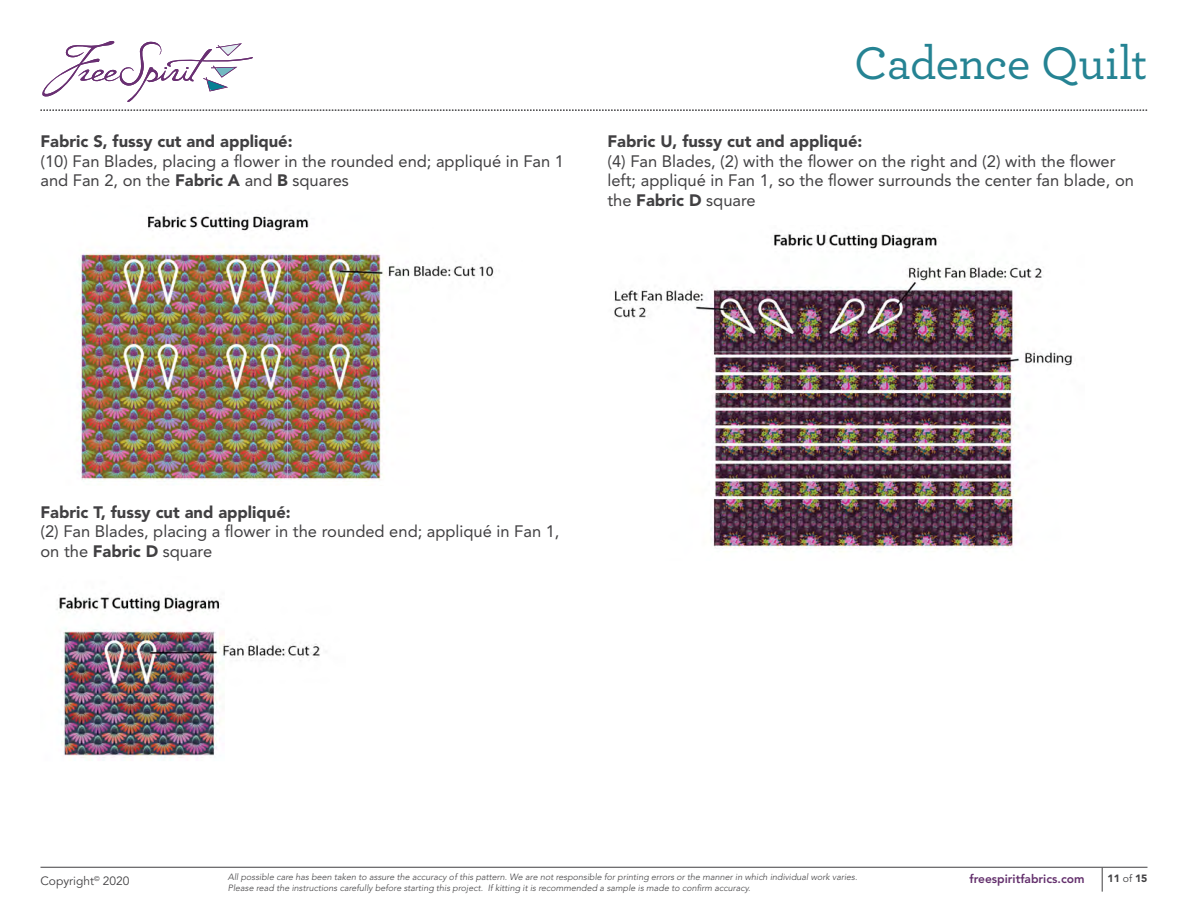
<style>
.page{position:relative;width:1188px;height:918px;background:#fff}
.page>*{position:absolute;margin:0;border:0;box-sizing:border-box;transform-origin:0 0}
.t1{font:500 48px "Archer";letter-spacing:-.01em;color:#258393}
.BODY{font:16.5px/19.5px "Avenir LT Std";color:#414042}
.BODY-2{font:900 16.5px "Avenir LT Std";color:#414042}
.t2{font:800 12px "Avenir LT Std";color:#632f6c}
.t3{font:12px "Avenir LT Std";color:#414042}
.t4{font:900 10.5px "Avenir LT Std";color:#414042}
.t5{font:italic 300 9px "Avenir LT Std";color:#414042}
.s1{font-weight:900}
.s2{font-weight:400}
</style>
<div class="page">
<svg style="left:1102px;top:868px;width:1px;height:24px"></svg>
<hr style="left:40px;top:867px;width:1108px;height:1px;background:#414042">
<svg style="left:42px;top:41px;width:211px;height:61px"></svg>
<svg style="left:40px;top:110px;width:1108px;height:1px"></svg>
<img style="left:79px;top:216px;width:415px;height:266px">
<img style="left:56px;top:596px;width:264px;height:165px">
<img style="left:614px;top:232px;width:458px;height:320px">
<p class="BODY-2" style="left:40px;top:132px;width:254px">Fabric S, fussy cut and appliqué:</p>
<p class="BODY" style="left:40px;top:152px;width:525px">(10) Fan Blades, placing a flower in the rounded end; appliqué in Fan 1 and Fan 2, on the <span class="s1">Fabric A</span> and <span class="s1">B</span> squares</p>
<h1 class="t1" style="left:854px;top:28px;width:295px">Cadence Quilt</h1>
<p class="BODY-2" style="left:608px;top:132px;width:256px">Fabric U, fussy cut and appliqué:</p>
<p class="BODY" style="left:608px;top:152px;width:528px">(4) Fan Blades, (2) with the flower on the right and (2) with the flower left; appliqué in Fan 1, so the flower surrounds the center fan blade, on the <span class="s1">Fabric D</span> square</p>
<p class="BODY-2" style="left:40px;top:502px;width:252px">Fabric T, fussy cut and appliqué:</p>
<p class="BODY" style="left:40px;top:522px;width:521px">(2) Fan Blades, placing a flower in the rounded end; appliqué in Fan 1, on the <span class="s1">Fabric D</span> square</p>
<p class="t3" style="left:40px;top:874px;width:91px">Copyright<sup>©</sup> 2020</p>
<p class="t5" style="left:228px;top:872px;width:631px">All possible care has been taken to assure the accuracy of this pattern. We are not responsible for printing errors or the manner in which individual work varies.</p>
<p class="t2" style="left:969px;top:872px;width:117px">freespiritfabrics.com</p>
<p class="t4" style="left:1107px;top:872px;width:42px">11 <span class="s2">of</span> 15</p>
<p class="t5" style="left:228px;top:883px;width:524px">Please read the instructions carefully before starting this project. If kitting it is recommended a sample is made to confirm accuracy.</p>
</div>
